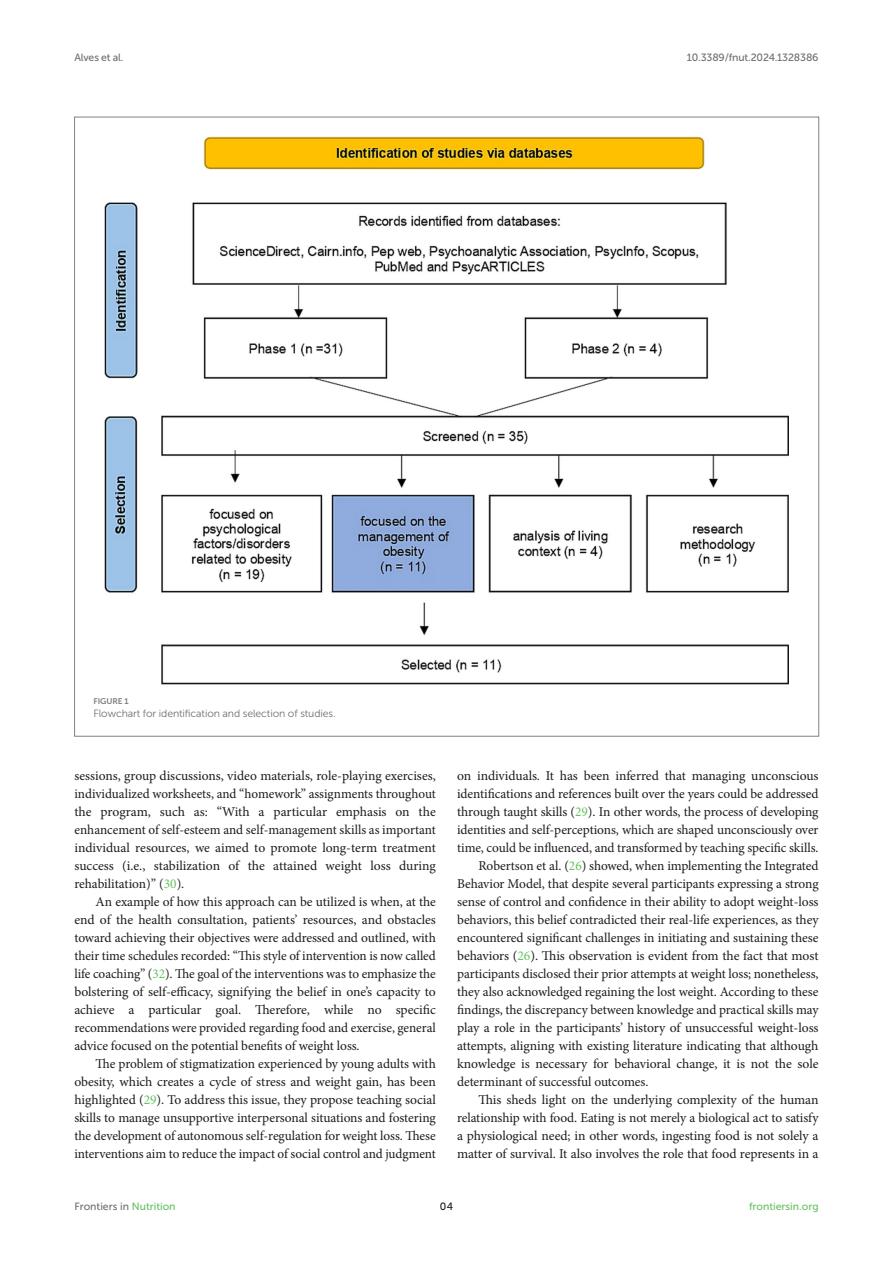
<style>
.page{position:relative;width:893px;height:1263px;background:#fff}
.page>*{position:absolute;margin:0;border:0;box-sizing:border-box;transform-origin:0 0}
.TEXT{font:13.5px/18px "Minion Pro";letter-spacing:-.005em;color:#1b1c1b;text-align:justify}
.t1{font:10.5px "Museo Sans 500";letter-spacing:-.015em;color:#706f70}
.FIG_LEG{font:10.5px "Museo Sans 300";letter-spacing:-.01em;color:#706f70}
.t2{font:10.5px "Museo Sans 500";color:#65c161}
.t3{font:10.5px "Museo Sans 500";color:#1b1c1b}
.FIG_HD{font:8.25px "Museo Sans 700";letter-spacing:-.01em;color:#7e7f7f}
.s1{color:#65c161}
</style>
<div class="page">
<img style="left:104px;top:136px;width:685px;height:549px">
<p class="t1" style="left:74px;top:51px;width:51px">Alves et al.</p>
<p class="t1" style="left:687px;top:51px;width:133px">10.3389/fnut.2024.1328386</p>
<p class="FIG_HD" style="left:94px;top:696px;width:37px">FIGURE 1</p>
<p class="FIG_LEG" style="left:94px;top:708px;width:244px">Flowchart for identification and selection of studies.</p>
<p class="TEXT" style="left:74px;top:767px;width:363px">sessions, group discussions, video materials, role-playing exercises, individualized worksheets, and “homework” assignments throughout the program, such as: “With a particular emphasis on the enhancement of self-esteem and self-management skills as important individual resources, we aimed to promote long-term treatment success (i.e., stabilization of the attained weight loss during rehabilitation)” (<span class="s1">30</span>).</p>
<p class="TEXT" style="left:74px;top:893px;width:363px;text-indent:21px">An example of how this approach can be utilized is when, at the end of the health consultation, patients’ resources, and obstacles toward achieving their objectives were addressed and outlined, with their time schedules recorded: “This style of intervention is now called life coaching” (<span class="s1">32</span>). The goal of the interventions was to emphasize the bolstering of self-efficacy, signifying the belief in one’s capacity to achieve a particular goal. Therefore, while no specific recommendations were provided regarding food and exercise, general advice focused on the potential benefits of weight loss.</p>
<p class="TEXT" style="left:74px;top:1055px;width:363px;text-indent:21px">The problem of stigmatization experienced by young adults with obesity, which creates a cycle of stress and weight gain, has been highlighted (<span class="s1">29</span>). To address this issue, they propose teaching social skills to manage unsupportive interpersonal situations and fostering the development of autonomous self-regulation for weight loss. These interventions aim to reduce the impact of social control and judgment</p>
<p class="TEXT" style="left:457px;top:767px;width:363px">on individuals. It has been inferred that managing unconscious identifications and references built over the years could be addressed through taught skills (<span class="s1">29</span>). In other words, the process of developing identities and self-perceptions, which are shaped unconsciously over time, could be influenced, and transformed by teaching specific skills.</p>
<p class="TEXT" style="left:457px;top:857px;width:363px;text-indent:21px">Robertson et al. (<span class="s1">26</span>) showed, when implementing the Integrated Behavior Model, that despite several participants expressing a strong sense of control and confidence in their ability to adopt weight-loss behaviors, this belief contradicted their real-life experiences, as they encountered significant challenges in initiating and sustaining these behaviors (<span class="s1">26</span>). This observation is evident from the fact that most participants disclosed their prior attempts at weight loss; nonetheless, they also acknowledged regaining the lost weight. According to these findings, the discrepancy between knowledge and practical skills may play a role in the participants’ history of unsuccessful weight-loss attempts, aligning with existing literature indicating that although knowledge is necessary for behavioral change, it is not the sole determinant of successful outcomes.</p>
<p class="TEXT" style="left:457px;top:1091px;width:363px;text-indent:21px">This sheds light on the underlying complexity of the human relationship with food. Eating is not merely a biological act to satisfy a physiological need; in other words, ingesting food is not solely a matter of survival. It also involves the role that food represents in a</p>
<p class="t1" style="left:74px;top:1200px;width:103px">Frontiers in <span class="s1">Nutrition</span></p>
<p class="t3" style="left:440px;top:1200px;width:15px">04</p>
<p class="t2" style="left:749px;top:1200px;width:71px">frontiersin.org</p>
</div>
